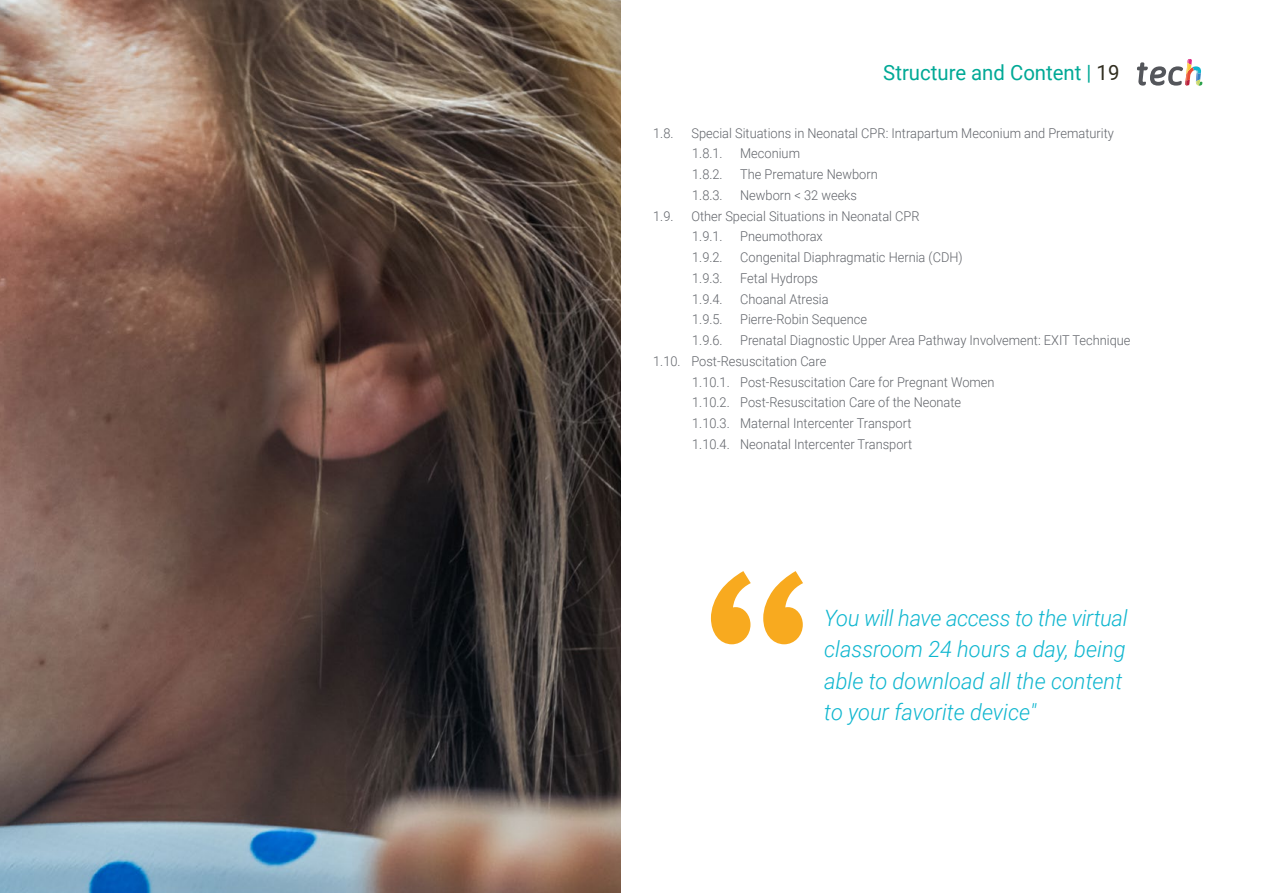
<style>
.page{position:relative;width:1263px;height:893px;background:#fff}
.page>*{position:absolute;margin:0;border:0;box-sizing:border-box;transform-origin:0 0}
.t1{font:italic 300 22.5px/31.5px "Roboto";color:#0fb6cf}
.t2{font:21px "Roboto";color:#00a996}
.t3{font:300 13.5px/20.7px "Roboto";color:#61646a;scale:.95 1}
.s1{color:#312e20}
</style>
<div class="page">
<img style="left:0;top:0;width:621px;height:893px">
<svg style="left:711px;top:571px;width:92px;height:73px"></svg>
<svg style="left:1137px;top:59px;width:65px;height:27px"></svg>
<h2 class="t2" style="left:883px;top:57px;width:238px">Structure and Content | <span class="s1">19</span></h2>
<p class="t3" style="left:653px;top:122px;width:23px">1.8.</p>
<p class="t3" style="left:691px;top:122px;width:446px">Special Situations in Neonatal CPR: Intrapartum Meconium and Prematurity<br>1.8.1.</p>
<p class="t3" style="left:740px;top:143px;width:64px">Meconium</p>
<p class="t3" style="left:692px;top:164px;width:34px">1.8.2.</p>
<p class="t3" style="left:740px;top:164px;width:146px">The Premature Newborn</p>
<p class="t3" style="left:692px;top:184px;width:34px">1.8.3.</p>
<p class="t3" style="left:740px;top:184px;width:125px">Newborn &lt; 32 weeks</p>
<p class="t3" style="left:653px;top:205px;width:23px">1.9.</p>
<p class="t3" style="left:691px;top:205px;width:242px">Other Special Situations in Neonatal CPR<br>1.9.1.</p>
<p class="t3" style="left:740px;top:226px;width:89px">Pneumothorax</p>
<p class="t3" style="left:692px;top:247px;width:34px">1.9.2.</p>
<p class="t3" style="left:740px;top:247px;width:236px">Congenital Diaphragmatic Hernia (CDH)</p>
<p class="t3" style="left:692px;top:267px;width:34px">1.9.3.</p>
<p class="t3" style="left:740px;top:267px;width:83px">Fetal Hydrops</p>
<p class="t3" style="left:692px;top:288px;width:34px">1.9.4.</p>
<p class="t3" style="left:740px;top:288px;width:95px">Choanal Atresia</p>
<p class="t3" style="left:692px;top:309px;width:34px">1.9.5.</p>
<p class="t3" style="left:740px;top:309px;width:135px">Pierre-Robin Sequence</p>
<p class="t3" style="left:692px;top:330px;width:34px">1.9.6.</p>
<p class="t3" style="left:740px;top:330px;width:412px">Prenatal Diagnostic Upper Area Pathway Involvement: EXIT Technique</p>
<p class="t3" style="left:653px;top:350px;width:184px">1.10. Post-Resuscitation Care</p>
<p class="t3" style="left:692px;top:371px;width:320px">1.10.1. Post-Resuscitation Care for Pregnant Women</p>
<p class="t3" style="left:692px;top:392px;width:285px">1.10.2. Post-Resuscitation Care of the Neonate</p>
<p class="t3" style="left:692px;top:413px;width:232px">1.10.3. Maternal Intercenter Transport</p>
<p class="t3" style="left:692px;top:433px;width:233px">1.10.4. Neonatal Intercenter Transport</p>
<h1 class="t1" style="left:824px;top:601px;width:305px">You will have access to the virtual classroom 24 hours a day, being able to download all the content to your favorite device"</h1>
</div>
